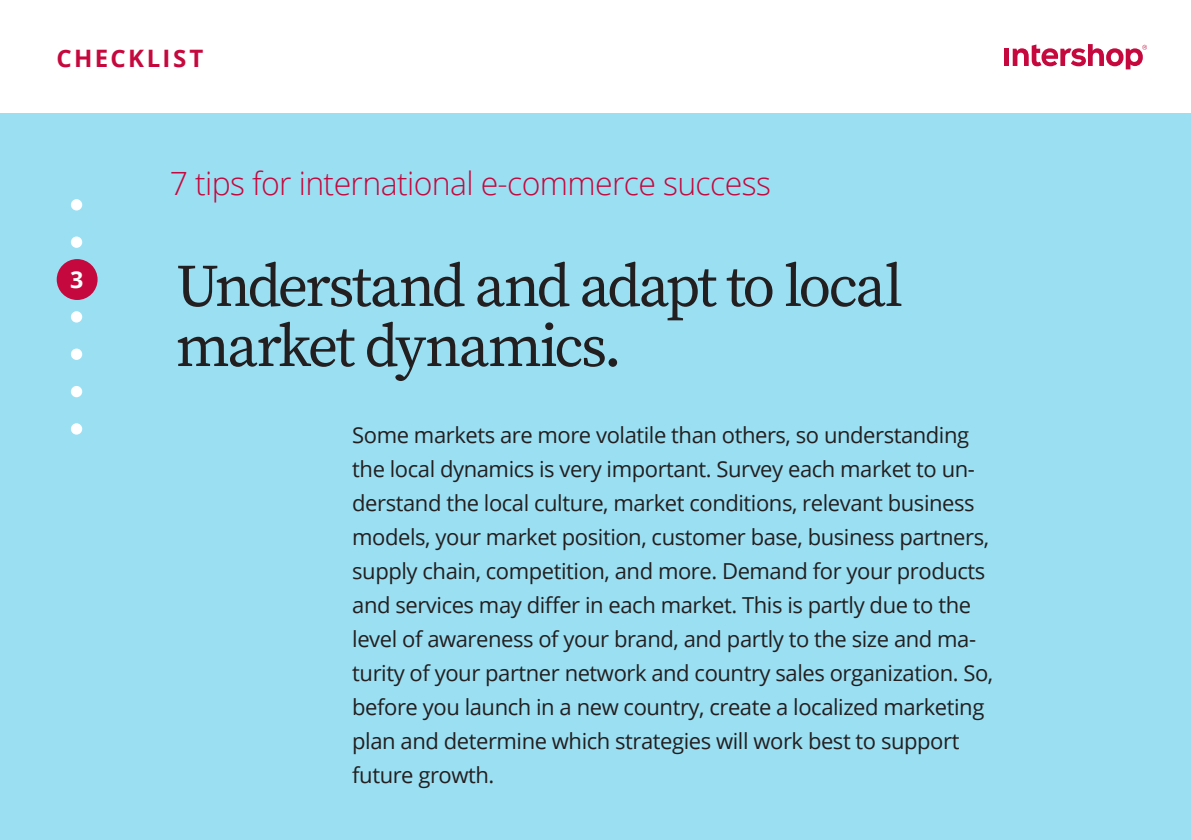
<style>
.page{position:relative;width:1191px;height:840px;background:#fff}
.page>*{position:absolute;margin:0;border:0;box-sizing:border-box;transform-origin:0 0}
.t1{font:60px/60px "Source Serif Variable";letter-spacing:-.045em;color:#231f20}
.t2{font:300 32px "Open Sans";letter-spacing:-.02em;color:#c5083d}
.t3{font:700 24px "Open Sans";letter-spacing:.095em;color:#c5083d}
.t4{font:700 23.2px "Open Sans";color:#fff}
.t5{font:22px/34px "Open Sans";letter-spacing:-.02em;color:#231f20}
</style>
<div class="page">
<div style="left:0;top:113px;width:1191px;height:726px;background:#9bdff3"></div>
<div style="left:71px;top:236px;width:11px;height:12px;background:#fff;border-radius:50%"></div>
<div style="left:71px;top:385px;width:11px;height:12px;background:#fff;border-radius:50%"></div>
<div style="left:71px;top:311px;width:11px;height:11px;background:#fff;border-radius:50%"></div>
<div style="left:71px;top:423px;width:11px;height:11px;background:#fff;border-radius:50%"></div>
<div style="left:71px;top:348px;width:11px;height:12px;background:#fff;border-radius:50%"></div>
<div style="left:71px;top:199px;width:11px;height:11px;background:#fff;border-radius:50%"></div>
<div style="left:57px;top:259px;width:41px;height:41px;background:#c5083d;border-radius:50%"></div>
<div style="left:1004px;top:49px;width:5px;height:17px;background:#c5083d"></div>
<svg style="left:1012px;top:44px;width:135px;height:25px"></svg>
<p class="t3" style="left:56px;top:41px;width:148px">CHECKLIST</p>
<h2 class="t2" style="left:170px;top:161px;width:602px">7 tips for international e-commerce success</h2>
<p class="t4" style="left:70px;top:263px;width:15px">3</p>
<h1 class="t1" style="left:176px;top:256px;width:728px">Understand and adapt to local market dynamics.</h1>
<p class="t5" style="left:352px;top:417px;width:642px">Some markets are more volatile than others, so understanding the local dynamics is very important. Survey each market to un&shy;derstand the local culture, market conditions, relevant business models, your market position, customer base, business partners, supply chain, competition, and more. Demand for your products and services may differ in each market. This is partly due to the level of awareness of your brand, and partly to the size and ma&shy;turity of your partner network and country sales organization. So, before you launch in a new country, create a localized marketing plan and determine which strategies will work best to support future growth.</p>
</div>
